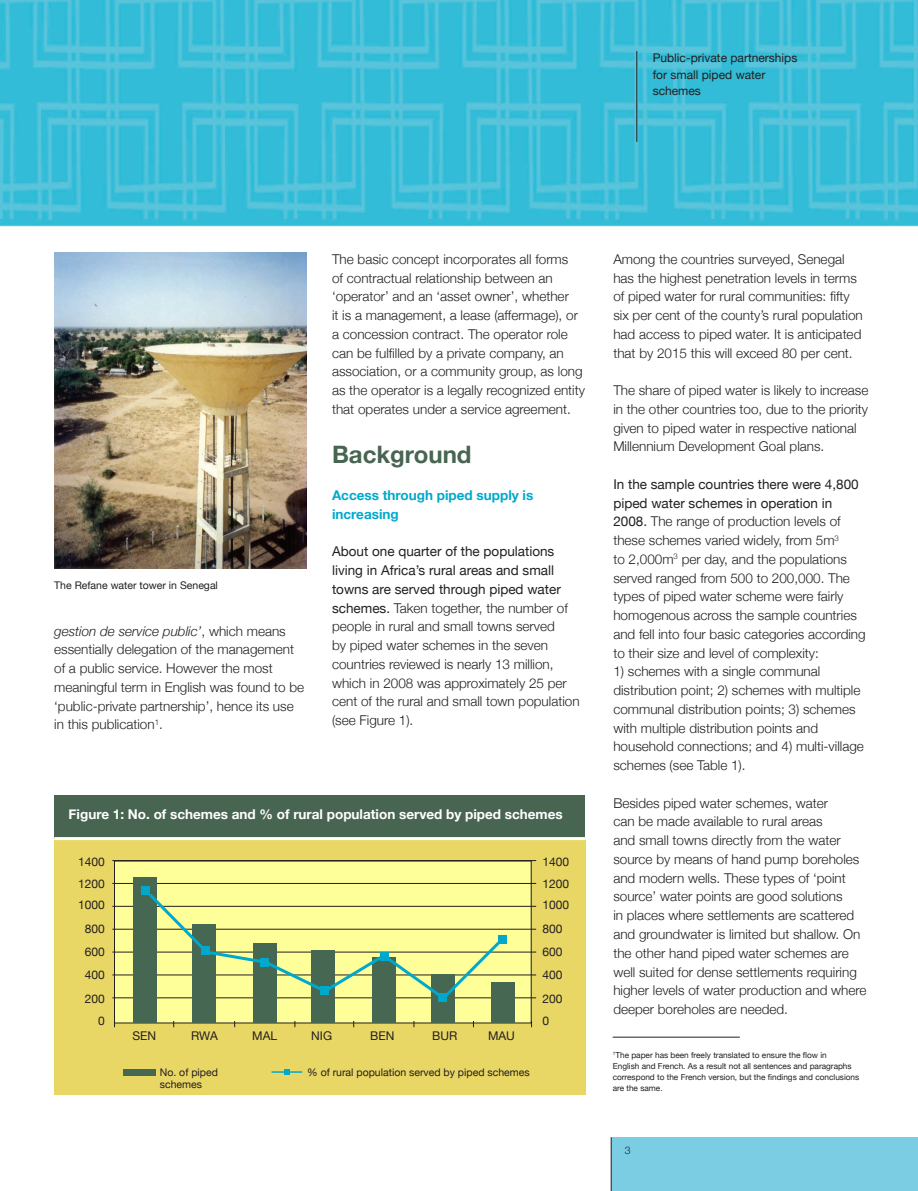
<style>
.page{position:relative;width:918px;height:1191px;background:#fff}
.page>*{position:absolute;margin:0;border:0;box-sizing:border-box;transform-origin:0 0}
.t1{font:700 24px "Helvetica Neue";color:#476551}
.t2{font:300 13.5px/18.8px "Helvetica Neue";color:#231f20}
.t3{font:700 13.5px "Helvetica Neue";color:#fff}
.t4{font:700 13.5px/18.8px "Helvetica Neue";color:#00a9cc}
.t5{font:12px/23px "Helvetica Neue";color:#231f20;text-align:justify}
.t6{font:12px/16.5px "Helvetica";color:#231f20}
.t7{font:10.5px/12px "Helvetica Neue";color:#231f20}
.t8{font:8.25px/11.2px "Helvetica Neue";color:#231f20}
.s1{font-style:italic}
.s2{font-weight:400}
</style>
<div class="page">
<img style="left:0;top:0;width:918px;height:226px">
<hr style="left:590px;top:51px;width:1px;height:64px;background:#231f20">
<div style="left:611px;top:1137px;width:307px;height:54px;background:#7bcde3"></div>
<hr style="left:611px;top:1137px;width:1px;height:54px;background:#231f20">
<hr style="left:636px;top:51px;width:1px;height:91px;background:#231f20">
<div style="left:54px;top:837px;width:532px;height:257px;background:#e8d665"></div>
<div style="left:54px;top:795px;width:531px;height:42px;background:#476551"></div>
<hr style="left:54px;top:837px;width:532px;height:3px;background:#fff">
<div style="left:115px;top:861px;width:416px;height:162px;background:#ff9"></div>
<div style="left:114px;top:860px;width:418px;height:163px;border:1px solid #231f20"></div>
<hr style="left:112px;top:883px;width:424px;height:1px;background:#231f20">
<hr style="left:112px;top:860px;width:424px;height:1px;background:#231f20">
<hr style="left:112px;top:906px;width:424px;height:1px;background:#231f20">
<hr style="left:112px;top:928px;width:424px;height:1px;background:#231f20">
<hr style="left:112px;top:951px;width:424px;height:1px;background:#231f20">
<hr style="left:112px;top:974px;width:424px;height:1px;background:#231f20">
<hr style="left:112px;top:997px;width:424px;height:1px;background:#231f20">
<div style="left:134px;top:877px;width:23px;height:146px;background:#466751"></div>
<div style="left:193px;top:924px;width:23px;height:99px;background:#466751"></div>
<div style="left:253px;top:943px;width:23px;height:80px;background:#466751"></div>
<div style="left:312px;top:950px;width:23px;height:73px;background:#466751"></div>
<div style="left:372px;top:957px;width:23px;height:66px;background:#466751"></div>
<div style="left:432px;top:974px;width:23px;height:49px;background:#466751"></div>
<div style="left:491px;top:983px;width:24px;height:40px;background:#466751"></div>
<div style="left:141px;top:886px;width:9px;height:9px;background:#00a9cc"></div>
<div style="left:498px;top:934px;width:9px;height:9px;background:#00a9cc"></div>
<svg style="left:149px;top:894px;width:357px;height:108px"></svg>
<svg style="left:284px;top:1069px;width:6px;height:6px"></svg>
<hr style="left:272px;top:1071px;width:30px;height:1px;background:#00a9cc">
<div style="left:123px;top:1069px;width:32px;height:6px;background:#466751"></div>
<hr style="left:613px;top:1036px;width:127px;height:1px;background:#231f20">
<img style="left:54px;top:252px;width:253px;height:316px">
<p class="t6" style="left:612px;top:47px;width:192px">Improving Water Utility Services For<br>The Poor Through Delegated<br>Management</p>
<p class="t5" style="left:653px;top:50px;width:146px;line-height:16.5px;text-align:left">Public-private partnerships for small piped water schemes</p>
<p class="t7" style="left:54px;top:579px;width:165px">The Refane water tower in Senegal</p>
<p class="t2" style="left:54px;top:621px;width:252px"><span class="s1">gestion de service public’</span>, which means essentially delegation of the management of a public service. However the most meaningful term in English was found to be ‘public-private partnership’, hence its use in this publication<sup>1</sup> .</p>
<p class="t2" style="left:332px;top:249px;width:254px">The basic concept incorporates all forms<br>of contractual relationship between an ‘operator’ and an ‘asset owner’, whether<br>it is a management, a lease (affermage), or a concession contract. The operator role can be fulfilled by a private company, an association, or a community group, as long as the operator is a legally recognized entity that operates under a service agreement.</p>
<h1 class="t1" style="left:332px;top:439px;width:141px">Background</h1>
<p class="t4" style="left:332px;top:485px;width:203px">Access through piped supply is increasing</p>
<p class="t2" style="left:332px;top:542px;width:249px"><span class="s2">About one quarter of the populations living in Africa’s rural areas and small towns are served through piped water schemes.</span> Taken together, the number of people in rural and small towns served<br>by piped water schemes in the seven countries reviewed is nearly 13 million, which in 2008 was approximately 25 per cent of the rural and small town population (see Figure 1).</p>
<p class="t3" style="left:69px;top:806px;width:496px">Figure 1: No. of schemes and % of rural population served by piped schemes</p>
<p class="t5" style="left:78px;top:850px;width:28px;line-height:21.8px">1400<br>1200<br>1000</p>
<p class="t5" style="left:85px;top:917px;width:22px">800<br>600<br>400<br>200</p>
<p class="t5" style="left:98px;top:1008px;width:8px">0</p>
<p class="t5" style="left:543px;top:850px;width:28px;line-height:21.8px">1400<br>1200<br>1000</p>
<p class="t5" style="left:543px;top:917px;width:22px">800<br>600<br>400<br>200</p>
<p class="t5" style="left:543px;top:1008px;width:8px">0</p>
<p class="t5" style="left:132px;top:1024px;width:25px">SEN</p>
<p class="t5" style="left:191px;top:1024px;width:28px">RWA</p>
<p class="t5" style="left:252px;top:1024px;width:26px">MAL</p>
<p class="t5" style="left:311px;top:1024px;width:22px">NIG</p>
<p class="t5" style="left:370px;top:1024px;width:26px">BEN</p>
<p class="t5" style="left:432px;top:1024px;width:27px">BUR</p>
<p class="t5" style="left:488px;top:1024px;width:28px">MAU</p>
<p class="t7" style="left:160px;top:1065px;width:60px">No. of piped schemes</p>
<p class="t7" style="left:307px;top:1065px;width:224px">% of rural population served by piped schemes</p>
<p class="t2" style="left:613px;top:249px;width:251px">Among the countries surveyed, Senegal has the highest penetration levels in terms of piped water for rural communities: fifty six per cent of the county’s rural population had access to piped water. It is anticipated that by 2015 this will exceed 80 per cent.</p>
<p class="t2" style="left:613px;top:380px;width:257px">The share of piped water is likely to increase in the other countries too, due to the priority given to piped water in respective national Millennium Development Goal plans.</p>
<p class="t2" style="left:613px;top:474px;width:254px"><span class="s2">In the sample countries there were 4,800 piped water schemes in operation in 2008.</span> The range of production levels of these schemes varied widely, from 5m<sup>3<br></sup>to 2,000m<sup>3</sup> per day, and the populations served ranged from 500 to 200,000. The types of piped water scheme were fairly homogenous across the sample countries and fell into four basic categories according to their size and level of complexity:</p>
<p class="t2" style="left:613px;top:662px;width:252px">1) schemes with a single communal distribution point; 2) schemes with multiple communal distribution points; 3) schemes with multiple distribution points and household connections; and 4) multi-village schemes (see Table 1).</p>
<p class="t2" style="left:613px;top:793px;width:255px">Besides piped water schemes, water<br>can be made available to rural areas<br>and small towns directly from the water source by means of hand pump boreholes and modern wells. These types of ‘point source’ water points are good solutions<br>in places where settlements are scattered and groundwater is limited but shallow. On the other hand piped water schemes are well suited for dense settlements requiring higher levels of water production and where deeper boreholes are needed.</p>
<p class="t8" style="left:613px;top:1048px;width:248px"><sup>1</sup>The paper has been freely translated to ensure the flow in<br>English and French. As a result not all sentences and paragraphs correspond to the French version, but the findings and conclusions are the same.</p>
</div>
